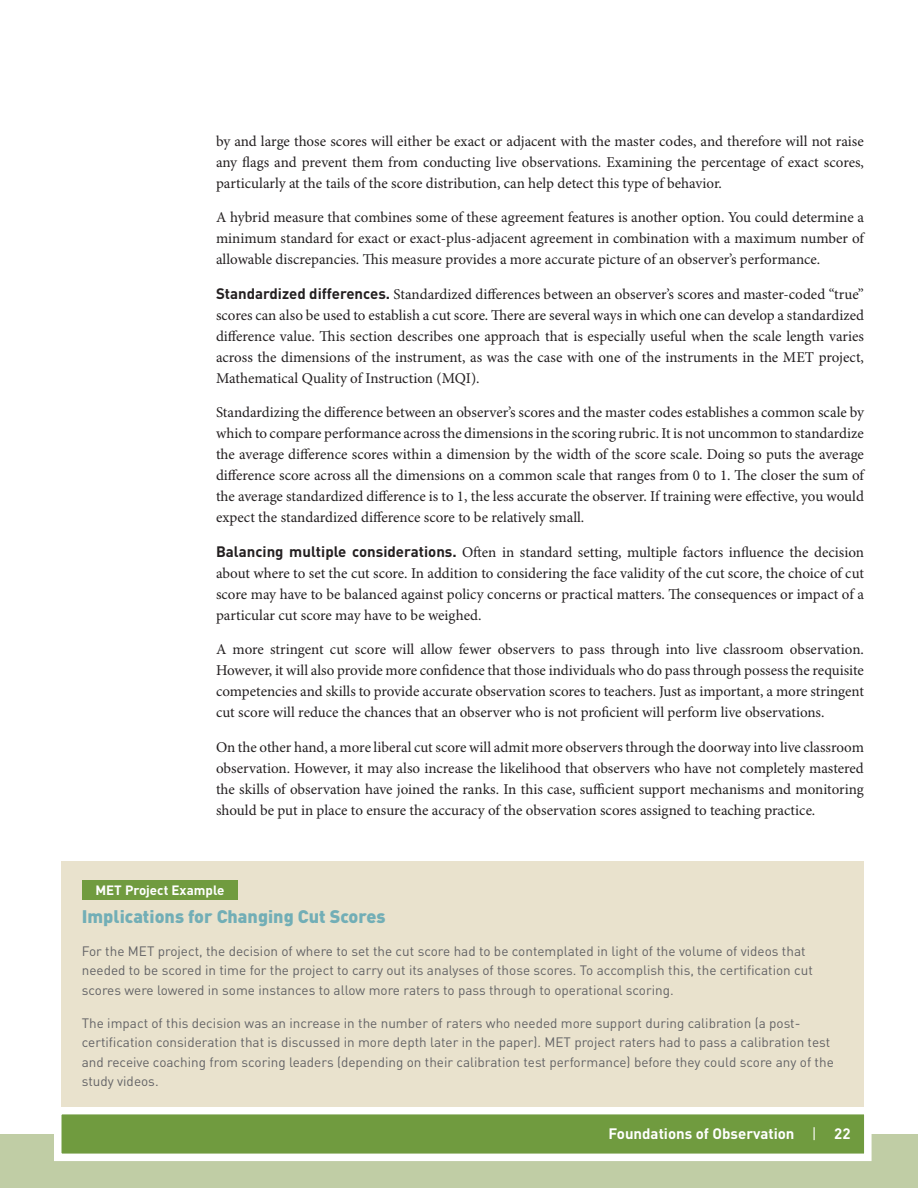
<style>
.page{position:relative;width:918px;height:1188px;background:#fff}
.page>*{position:absolute;margin:0;border:0;box-sizing:border-box;transform-origin:0 0}
.Sidebar_head{font:900 18px "DINOT";color:#72aeb6}
.body{font:15px/21px "Minion Pro";color:#231f20;text-align:justify}
.t1{font:700 15px "DINOT";color:#fff}
.Sidebar_text{font:13.5px/19.5px "DINOT";color:#636366}
.body-2{font:700 13.35px "DINOT";color:#fff}
.s1{font-family:"DINOT";font-weight:700}
.s2{font-weight:400}
</style>
<div class="page">
<div style="left:0;top:1134px;width:918px;height:54px;background:#c0cda5"></div>
<svg style="left:54px;top:1103px;width:818px;height:58px;background:#99b776"></svg>
<div style="left:62px;top:861px;width:802px;height:246px;background:#e9e2cd"></div>
<div style="left:82px;top:880px;width:156px;height:20px;background:#709b3f"></div>
<p class="body" style="left:216px;top:131px;width:649px">by and large those scores will either be exact or adjacent with the master codes, and therefore will not raise any flags and prevent them from conducting live observations. Examining the percentage of exact scores, particularly at the tails of the score distribution, can help detect this type of behavior.</p>
<p class="body" style="left:216px;top:208px;width:649px">A hybrid measure that combines some of these agreement features is another option. You could determine a minimum standard for exact or exact-plus-adjacent agreement in combination with a maximum number of allowable discrepancies. This measure provides a more accurate picture of an observer’s performance.</p>
<p class="body" style="left:216px;top:284px;width:650px"><span class="s1">Standardized differences.</span> Standardized differences between an observer’s scores and master-coded “true” scores can also be used to establish a cut score. There are several ways in which one can develop a standardized difference value. This section describes one approach that is especially useful when the scale length varies across the dimensions of the instrument, as was the case with one of the instruments in the MET project, Mathematical Quality of Instruction (MQI).</p>
<p class="body" style="left:216px;top:403px;width:650px">Standardizing the difference between an observer’s scores and the master codes establishes a common scale by which to compare performance across the dimensions in the scoring rubric. It is not uncommon to standardize the average difference scores within a dimension by the width of the score scale. Doing so puts the average difference score across all the dimensions on a common scale that ranges from 0 to 1. The closer the sum of the average standardized difference is to 1, the less accurate the observer. If training were effective, you would expect the standardized difference score to be relatively small.</p>
<p class="body" style="left:216px;top:542px;width:650px"><span class="s1">Balancing multiple considerations.</span> Often in standard setting, multiple factors influence the decision about where to set the cut score. In addition to considering the face validity of the cut score, the choice of cut score may have to be balanced against policy concerns or practical matters. The consequences or impact of a particular cut score may have to be weighed.</p>
<p class="body" style="left:216px;top:640px;width:649px">A more stringent cut score will allow fewer observers to pass through into live classroom observation.<br>However, it will also provide more confidence that those individuals who do pass through possess the requisite competencies and skills to provide accurate observation scores to teachers. Just as important, a more stringent cut score will reduce the chances that an observer who is not proficient will perform live observations.</p>
<p class="body" style="left:216px;top:737px;width:649px">On the other hand, a more liberal cut score will admit more observers through the doorway into live classroom observation. However, it may also increase the likelihood that observers who have not completely mastered the skills of observation have joined the ranks. In this case, sufficient support mechanisms and monitoring should be put in place to ensure the accuracy of the observation scores assigned to teaching practice.</p>
<p class="body-2" style="left:95px;top:881px;width:130px">MET Project Example</p>
<p class="Sidebar_head" style="left:82px;top:904px;width:305px">Implications for Changing Cut Scores</p>
<p class="Sidebar_text" style="left:82px;top:941px;width:733px">For the MET project, the decision of where to set the cut score had to be contemplated in light of the volume of videos that needed to be scored in time for the project to carry out its analyses of those scores. To accomplish this, the certification cut scores were lowered in some instances to allow more raters to pass through to operational scoring.</p>
<p class="Sidebar_text" style="left:82px;top:1013px;width:754px">The impact of this decision was an increase in the number of raters who needed more support during calibration (a post&shy;certification consideration that is discussed in more depth later in the paper). MET project raters had to pass a calibration test and receive coaching from scoring leaders (depending on their calibration test performance) before they could score any of the study videos.</p>
<p class="t1" style="left:609px;top:1124px;width:244px">Foundations of Observation <span class="s2">|</span> 22</p>
</div>
